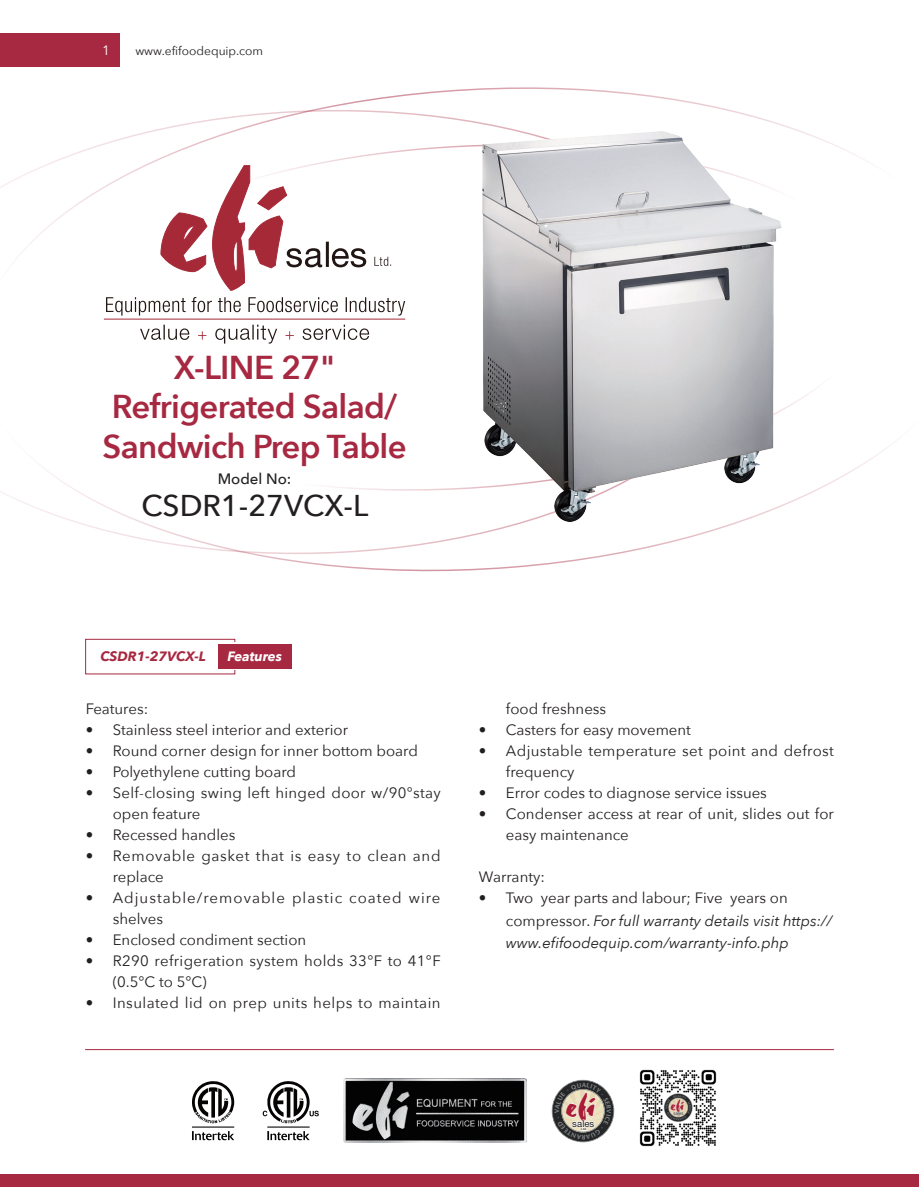
<style>
.page{position:relative;width:919px;height:1187px;background:#fff}
.page>*{position:absolute;margin:0;border:0;box-sizing:border-box;transform-origin:0 0}
.t1{font:600 33px/39.6px "Avenir Next";letter-spacing:-.02em;color:#a72941;text-align:center}
.t2{font:31.95px "Choc ICG";color:#aa1c36}
.t3{font:500 30px "Avenir Next";color:#231f20}
.t4{font:15px/21px "Avenir Next";color:#231f20}
.t5{font:italic 15px/22.5px "Avenir Next";color:#231f20}
.t6{font:15px/21px "Avenir Next";letter-spacing:.02em;color:#231f20}
.t7{font:15px/21px "Avenir Next";letter-spacing:.025em;color:#231f20}
.t8{font:15px/21px "Avenir Next";letter-spacing:.07em;color:#231f20}
.t9{font:15px/21px "Avenir Next";letter-spacing:.045em;color:#231f20}
.t10{font:15px "Avenir Next";letter-spacing:.03em;color:#231f20}
.t11{font:500 15px "Avenir Next";color:#231f20}
.t12{font:italic 700 13.5px "Avenir Next";color:#a72941}
.t13{font:italic 700 13.5px "Avenir Next";letter-spacing:-.005em;color:#fff}
.t14{font:13.5px "Avenir Next";color:#fff}
.t15{font:12px "Avenir Next";color:#231f20}
.t16{font:9.6px "Helvetica Neue";letter-spacing:.01em;color:#231f20}
.t17{font:500 3px "Helvetica Neue";color:#231f20}
.s1{font-style:normal}
</style>
<div class="page">
<svg style="left:0;top:87px;width:893px;height:485px"></svg>
<div style="left:85px;top:639px;width:150px;height:35px;border:1px solid #a72941"></div>
<div style="left:87px;top:642px;width:162px;height:28px;background:#fff"></div>
<div style="left:218px;top:644px;width:74px;height:24px;background:#a72941"></div>
<div style="left:0;top:1174px;width:918px;height:12px;background:#a72941"></div>
<hr style="left:85px;top:1049px;width:748px;height:1px;background:#a72941">
<div style="left:0;top:33px;width:119px;height:34px;background:#a72941"></div>
<img style="left:343px;top:1078px;width:183px;height:63px">
<img style="left:639px;top:1069px;width:78px;height:78px">
<svg style="left:267px;top:1131px;width:42px;height:9px"></svg>
<svg style="left:263px;top:1081px;width:56px;height:42px"></svg>
<hr style="left:267px;top:1126px;width:42px;height:1px;background:#060303">
<svg style="left:192px;top:1131px;width:42px;height:9px"></svg>
<svg style="left:192px;top:1081px;width:42px;height:42px"></svg>
<hr style="left:192px;top:1126px;width:42px;height:1px;background:#060303">
<svg style="left:302px;top:324px;width:67px;height:16px"></svg>
<svg style="left:285px;top:331px;width:9px;height:8px"></svg>
<svg style="left:215px;top:324px;width:62px;height:19px"></svg>
<svg style="left:198px;top:331px;width:8px;height:8px"></svg>
<svg style="left:140px;top:324px;width:49px;height:16px"></svg>
<hr style="left:104px;top:318px;width:301px;height:1px;background:#a62938">
<svg style="left:374px;top:257px;width:17px;height:9px"></svg>
<svg style="left:106px;top:297px;width:299px;height:18px"></svg>
<svg style="left:161px;top:165px;width:205px;height:126px"></svg>
<img style="left:459px;top:113px;width:343px;height:412px">
<svg style="left:551px;top:1079px;width:63px;height:63px"></svg>
<p class="t14" style="left:102px;top:38px;width:9px">1</p>
<p class="t15" style="left:135px;top:40px;width:129px">www.efifoodequip.com</p>
<h1 class="t1" style="left:102px;top:346px;width:306px">X-LINE 27"<br>Refrigerated Salad/<br>Sandwich Prep Table</h1>
<h3 class="t3" style="left:141px;top:480px;width:229px">CSDR1-27VCX-L</h3>
<p class="t11" style="left:218px;top:465px;width:75px">Model No:</p>
<p class="t12" style="left:100px;top:645px;width:107px">CSDR1-27VCX-L</p>
<p class="t13" style="left:227px;top:644px;width:56px">Features</p>
<p class="t4" style="left:86px;top:698px;width:64px">Features:</p>
<p class="t4" style="left:86px;top:719px;width:264px">• Stainless steel interior and exterior</p>
<p class="t4" style="left:86px;top:740px;width:333px">• Round corner design for inner bottom board</p>
<p class="t4" style="left:86px;top:761px;width:212px">• Polyethylene cutting board</p>
<p class="t6" style="left:113px;top:782px;width:329px;text-indent:-27px">• Self-closing swing left hinged door w/90°stay open feature</p>
<p class="t4" style="left:86px;top:824px;width:151px">• Recessed handles</p>
<p class="t9" style="left:113px;top:845px;width:329px;text-indent:-27px">• Removable gasket that is easy to clean and replace</p>
<p class="t8" style="left:113px;top:887px;width:329px;text-indent:-27px">• Adjustable/removable plastic coated wire shelves</p>
<p class="t4" style="left:86px;top:929px;width:222px">• Enclosed condiment section</p>
<p class="t7" style="left:113px;top:950px;width:329px;text-indent:-27px">• R290 refrigeration system holds 33°F to 41°F (0.5°C to 5°C)</p>
<p class="t10" style="left:86px;top:990px;width:356px">• Insulated lid on prep units helps to maintain</p>
<p class="t4" style="left:506px;top:698px;width:102px">food freshness</p>
<p class="t4" style="left:479px;top:719px;width:213px">• Casters for easy movement</p>
<p class="t6" style="left:506px;top:740px;width:329px;text-indent:-27px">• Adjustable temperature set point and defrost frequency</p>
<p class="t4" style="left:479px;top:782px;width:289px">• Error codes to diagnose service issues</p>
<p class="t4" style="left:506px;top:803px;width:329px;text-indent:-27px">• Condenser access at rear of unit, slides out for easy maintenance</p>
<p class="t4" style="left:479px;top:866px;width:67px">Warranty:</p>
<p class="t5" style="left:506px;top:886px;width:328px;text-indent:-27px"><span class="s1">• Two year parts and labour; Five years on compressor.</span> For full warranty details visit https:// www.efifoodequip.com/warranty-info.php</p>
<h2 class="t2" style="left:564px;top:1085px;width:32px">efi</h2>
<p class="t17" style="left:581px;top:1127px;width:7px">Ltd.</p>
<p class="t16" style="left:572px;top:1117px;width:24px">sales</p>
</div>
